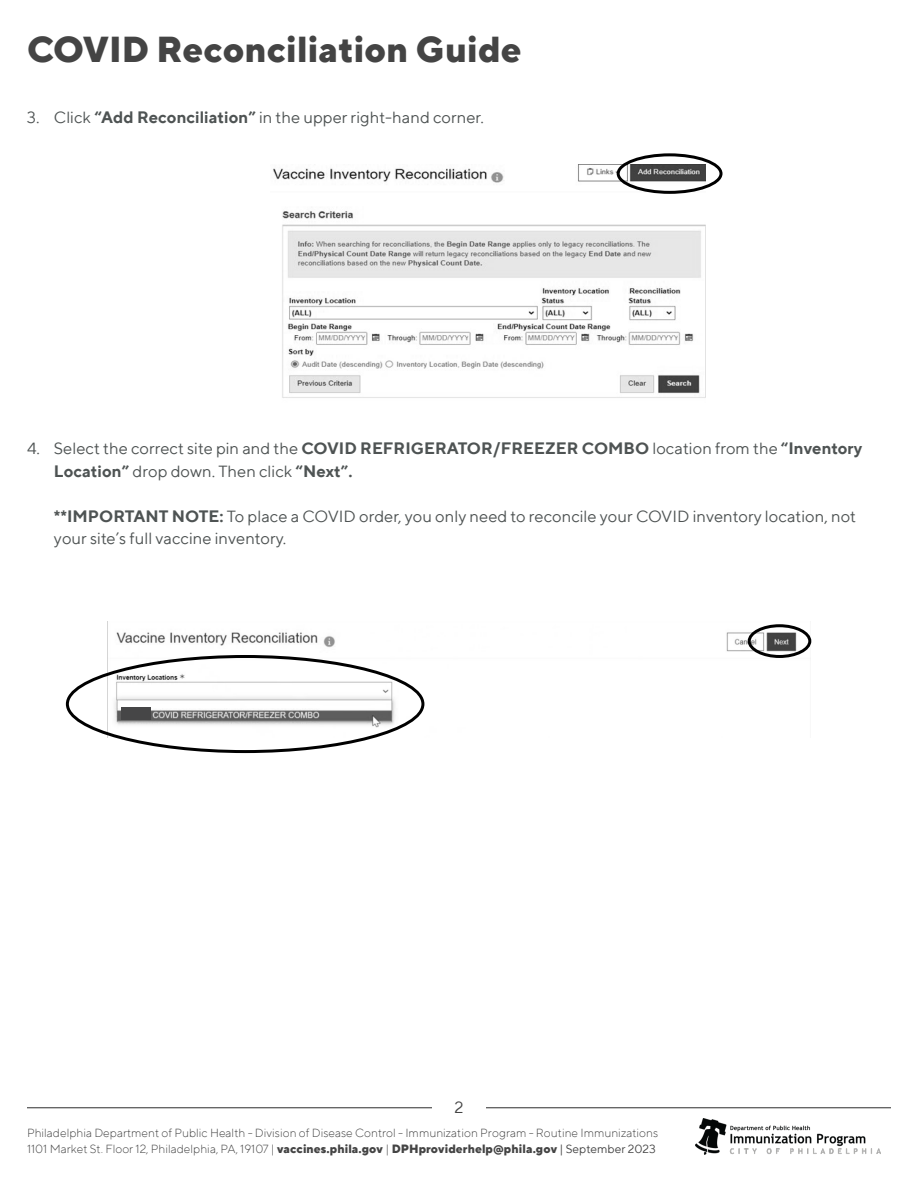
<style>
.page{position:relative;width:918px;height:1188px;background:#fff}
.page>*{position:absolute;margin:0;border:0;box-sizing:border-box;transform-origin:0 0}
.t1{font:800 36px "TT Norms";color:#444}
.t2{font:16.5px/22.5px "TT Norms";color:#4e5353}
.t3{font:16.5px "TT Norms";color:#444}
.t4{font:300 12px/16.5px "TT Norms";color:#444}
.s1{font-weight:700}
.s2{font-weight:800}
.s3{font-weight:400}
</style>
<div class="page">
<img style="left:695px;top:1119px;width:185px;height:36px">
<hr style="left:27px;top:1107px;width:405px;height:1px;background:#444">
<hr style="left:486px;top:1107px;width:405px;height:1px;background:#444">
<img style="left:273px;top:165px;width:432px;height:233px">
<div style="left:617px;top:153px;width:106px;height:41px;border:3px solid #000;border-radius:50%"></div>
<img style="left:108px;top:624px;width:702px;height:113px">
<div style="left:748px;top:624px;width:63px;height:34px;border:3px solid #000;border-radius:50%"></div>
<div style="left:66px;top:655px;width:358px;height:98px;border:3px solid #000;border-radius:50%"></div>
<div style="left:122px;top:707px;width:30px;height:13px;background:#464647"></div>
<h1 class="t1" style="left:27px;top:26px;width:496px">COVID Reconciliation Guide</h1>
<p class="t2" style="left:27px;top:106px;width:458px">3. Click <span class="s1">“Add Reconciliation”</span> in the upper right-hand corner.</p>
<p class="t2" style="left:54px;top:437px;width:810px;text-indent:-27px">4. Select the correct site pin and the <span class="s1">COVID REFRIGERATOR/FREEZER COMBO</span> location from the <span class="s1">“Inventory<br>Location”</span> drop down. Then click <span class="s1">“Next”.</span></p>
<p class="t2" style="left:54px;top:504px;width:804px"><span class="s1">**IMPORTANT NOTE:</span> To place a COVID order, you only need to reconcile your COVID inventory location, not your site’s full vaccine inventory.</p>
<p class="t3" style="left:454px;top:1097px;width:11px">2</p>
<p class="t4" style="left:27px;top:1124px;width:633px">Philadelphia Department of Public Health - Division of Disease Control - Immunization Program - Routine Immunizations<br>1101 Market St. Floor 12, Philadelphia, PA, 19107 | <span class="s2">vaccines.phila.gov</span> | <span class="s2">DPHproviderhelp@phila.gov</span> <span class="s3">| September 2023</span></p>
</div>
